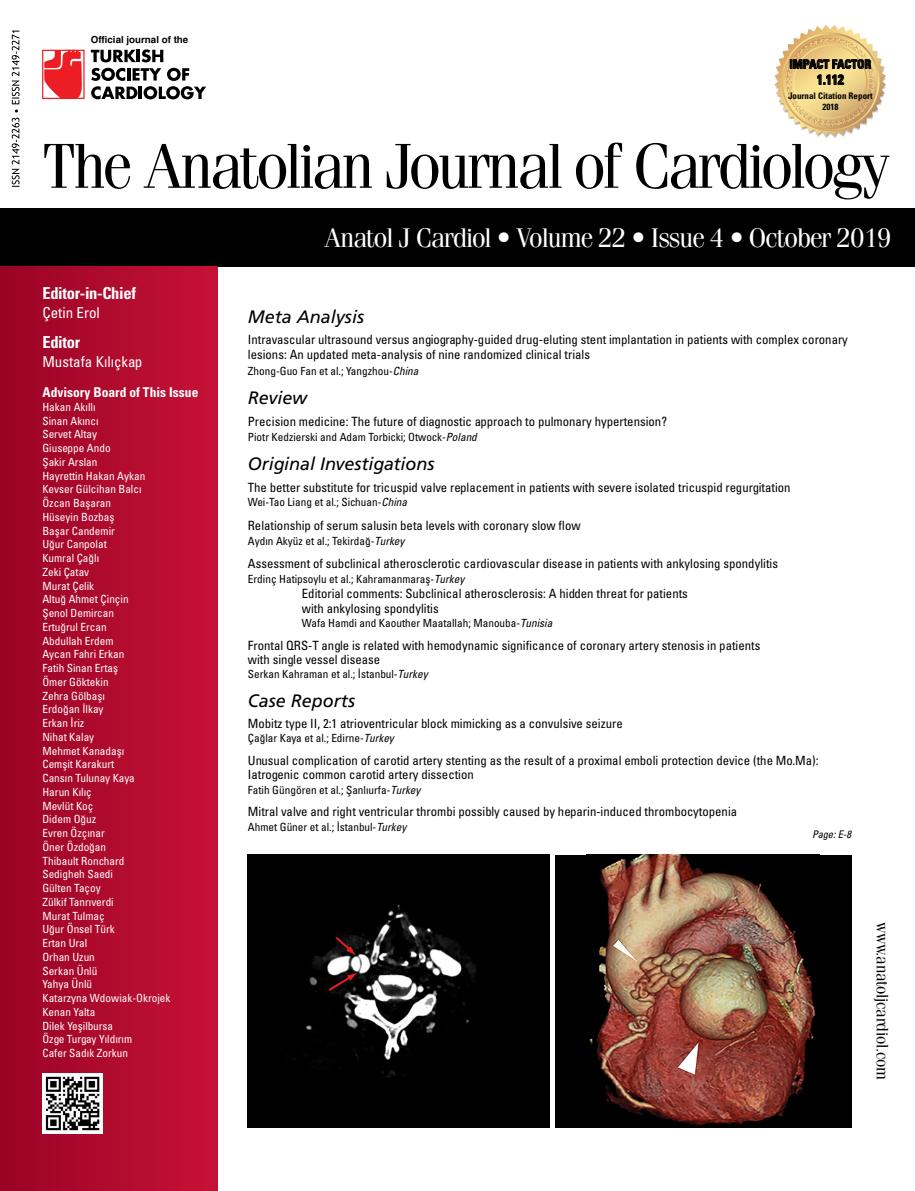
<style>
.page{position:relative;width:915px;height:1191px;background:#fff}
.page>*{position:absolute;margin:0;border:0;box-sizing:border-box;transform-origin:0 0}
.t1{font:63.6px "Fenice Tr";letter-spacing:-.05em;color:#000}
.t2{font:27px "Fenice Tr";letter-spacing:-.035em;color:#fff}
.t3{font:18px "Frutiger Italic Tr";color:#000}
.t4{font:16.5px "Fenice Tr";letter-spacing:-.015em;color:#000}
.t5{font:16.5px "Univers Cond Bd Tr";letter-spacing:-.02em;color:#fff}
.t6{font:15px "Univers Condensed Tr";color:#fff}
.t7{font:13.5px "Univers Cond Bd Tr";color:#fff}
.t8{font:13.5px "Univers Cond Bd Tr";color:#000}
.t9{font:12.75px/14.2px "Univers Condensed Tr";color:#000}
.t10{font:12px "Univers Cond Bd Tr";color:#000}
.t11{font:11.25px/13.8px "Univers Condensed Tr";color:#fff}
.t12{font:11.25px "Univers Condensed Tr";color:#000}
.t13{font:10.5px "Univers Cond Ita Tr";color:#000}
.t14{font:700 9.75px "Helvetica";color:#000}
.t15{font:9px/10.5px "Univers Cond Bd Tr";color:#000;text-align:center}
.s1{font-family:"Univers Cond Ita Tr"}
</style>
<div class="page">
<div style="left:554px;top:855px;width:296px;height:272px;background:#000"></div>
<div style="left:0;top:208px;width:914px;height:59px;background:#000"></div>
<div style="left:0;top:267px;width:217px;height:924px;background:linear-gradient(to right,#9a0325,#c61236)"></div>
<div style="left:42px;top:50px;width:43px;height:49px;background:#fff;border:1px solid #ed1d24"></div>
<svg style="left:44px;top:50px;width:38px;height:49px"></svg>
<svg style="left:91px;top:68px;width:115px;height:31px"></svg>
<svg style="left:91px;top:49px;width:72px;height:13px"></svg>
<img style="left:42px;top:1073px;width:61px;height:60px">
<svg style="left:774px;top:25px;width:111px;height:113px"></svg>
<svg style="left:12px;top:31px;width:7px;height:156px"></svg>
<img style="left:248px;top:855px;width:301px;height:272px">
<img style="left:589px;top:855px;width:227px;height:271px">
<p class="t14" style="left:91px;top:32px;width:99px">Official journal of the</p>
<p class="t10" style="left:789px;top:57px;width:83px">IMPACT FACTOR</p>
<p class="t8" style="left:816px;top:71px;width:28px">1.112</p>
<p class="t15" style="left:787px;top:91px;width:86px">Journal Citation Report<br>2018</p>
<h1 class="t1" style="left:42px;top:127px;width:849px">The Anatolian Journal of Cardiology</h1>
<p class="t5" style="left:42px;top:282px;width:95px">Editor-in-Chief</p>
<p class="t6" style="left:42px;top:303px;width:59px">Çetin Erol</p>
<p class="t5" style="left:42px;top:332px;width:39px">Editor</p>
<p class="t6" style="left:42px;top:352px;width:101px">Mustafa Kılıçkap</p>
<p class="t7" style="left:42px;top:384px;width:157px">Advisory Board of This Issue</p>
<p class="t11" style="left:42px;top:399px;width:130px">Hakan Akıllı<br>Sinan Akıncı<br>Servet Altay<br>Giuseppe Ando<br>Şakir Arslan<br>Hayrettin Hakan Aykan<br>Kevser Gülcihan Balcı<br>Özcan Başaran<br>Hüseyin Bozbaş<br>Başar Candemir<br>Uğur Canpolat<br>Kumral Çağlı<br>Zeki Çatav<br>Murat Çelik<br>Altuğ Ahmet Çinçin<br>Şenol Demircan<br>Ertuğrul Ercan<br>Abdullah Erdem<br>Aycan Fahri Erkan<br>Fatih Sinan Ertaş<br>Ömer Göktekin<br>Zehra Gölbaşı<br>Erdoğan İlkay<br>Erkan İriz<br>Nihat Kalay<br>Mehmet Kanadaşı<br>Cemşit Karakurt<br>Cansın Tulunay Kaya<br>Harun Kılıç<br>Mevlüt Koç<br>Didem Oğuz<br>Evren Özçınar<br>Öner Özdoğan<br>Thibault Ronchard<br>Sedigheh Saedi<br>Gülten Taçoy<br>Zülkif Tanrıverdi<br>Murat Tulmaç<br>Uğur Önsel Türk<br>Ertan Ural<br>Orhan Uzun<br>Serkan Ünlü<br>Yahya Ünlü<br>Katarzyna Wdowiak-Okrojek<br>Kenan Yalta<br>Dilek Yeşilbursa<br>Özge Turgay Yıldırım<br>Cafer Sadık Zorkun</p>
<h2 class="t2" style="left:324px;top:222px;width:569px">Anatol J Cardiol • Volume 22 • Issue 4 • October 2019</h2>
<h3 class="t3" style="left:248px;top:306px;width:118px">Meta Analysis</h3>
<p class="t9" style="left:248px;top:332px;width:601px;line-height:14.9px">Intravascular ultrasound versus angiography-guided drug-eluting stent implantation in patients with complex coronary lesions: An updated meta-analysis of nine randomized clinical trials</p>
<p class="t12" style="left:248px;top:363px;width:172px">Zhong-Guo Fan et al.; Yangzhou-<span class="s1">China</span></p>
<h3 class="t3" style="left:248px;top:388px;width:61px">Review</h3>
<p class="t9" style="left:248px;top:414px;width:420px">Precision medicine: The future of diagnostic approach to pulmonary hypertension?</p>
<p class="t12" style="left:248px;top:429px;width:230px">Piotr Kedzierski and Adam Torbicki; Otwock-<span class="s1">Poland</span></p>
<h3 class="t3" style="left:248px;top:453px;width:188px">Original Investigations</h3>
<p class="t9" style="left:248px;top:479px;width:544px">The better substitute for tricuspid valve replacement in patients with severe isolated tricuspid regurgitation</p>
<p class="t12" style="left:248px;top:495px;width:161px">Wei-Tao Liang et al.; Sichuan-<span class="s1">China</span></p>
<p class="t9" style="left:248px;top:518px;width:334px">Relationship of serum salusin beta levels with coronary slow flow</p>
<p class="t12" style="left:248px;top:533px;width:158px">Aydın Akyüz et al.; Tekirdağ-<span class="s1">Turkey</span></p>
<p class="t9" style="left:248px;top:556px;width:531px">Assessment of subclinical atherosclerotic cardiovascular disease in patients with ankylosing spondylitis</p>
<p class="t12" style="left:248px;top:571px;width:218px">Erdinç Hatipsoylu et al.; Kahramanmaraş-<span class="s1">Turkey</span></p>
<p class="t9" style="left:302px;top:586px;width:387px">Editorial comments: Subclinical atherosclerosis: A hidden threat for patients with ankylosing spondylitis</p>
<p class="t12" style="left:302px;top:615px;width:252px">Wafa Hamdi and Kaouther Maatallah; Manouba-<span class="s1">Tunisia</span></p>
<p class="t9" style="left:248px;top:637px;width:514px">Frontal QRS-T angle is related with hemodynamic significance of coronary artery stenosis in patients with single vessel disease</p>
<p class="t12" style="left:248px;top:667px;width:181px">Serkan Kahraman et al.; İstanbul-<span class="s1">Turkey</span></p>
<h3 class="t3" style="left:248px;top:690px;width:109px">Case Reports</h3>
<p class="t9" style="left:248px;top:716px;width:376px">Mobitz type II, 2:1 atrioventricular block mimicking as a convulsive seizure</p>
<p class="t12" style="left:248px;top:731px;width:147px">Çağlar Kaya et al.; Edirne-<span class="s1">Turkey</span></p>
<p class="t9" style="left:248px;top:753px;width:572px">Unusual complication of carotid artery stenting as the result of a proximal emboli protection device (the Mo.Ma):<br>Iatrogenic common carotid artery dissection</p>
<p class="t12" style="left:248px;top:782px;width:174px">Fatih Güngören et al.; Şanlıurfa-<span class="s1">Turkey</span></p>
<p class="t9" style="left:248px;top:804px;width:490px">Mitral valve and right ventricular thrombi possibly caused by heparin-induced thrombocytopenia</p>
<p class="t12" style="left:248px;top:819px;width:160px">Ahmet Güner et al.; İstanbul-<span class="s1">Turkey</span></p>
<p class="t13" style="left:811px;top:827px;width:40px">Page: E-8</p>
<p class="t4" style="left:892px;top:921px;width:159px;rotate:90deg">www.anatoljcardiol.com</p>
</div>
